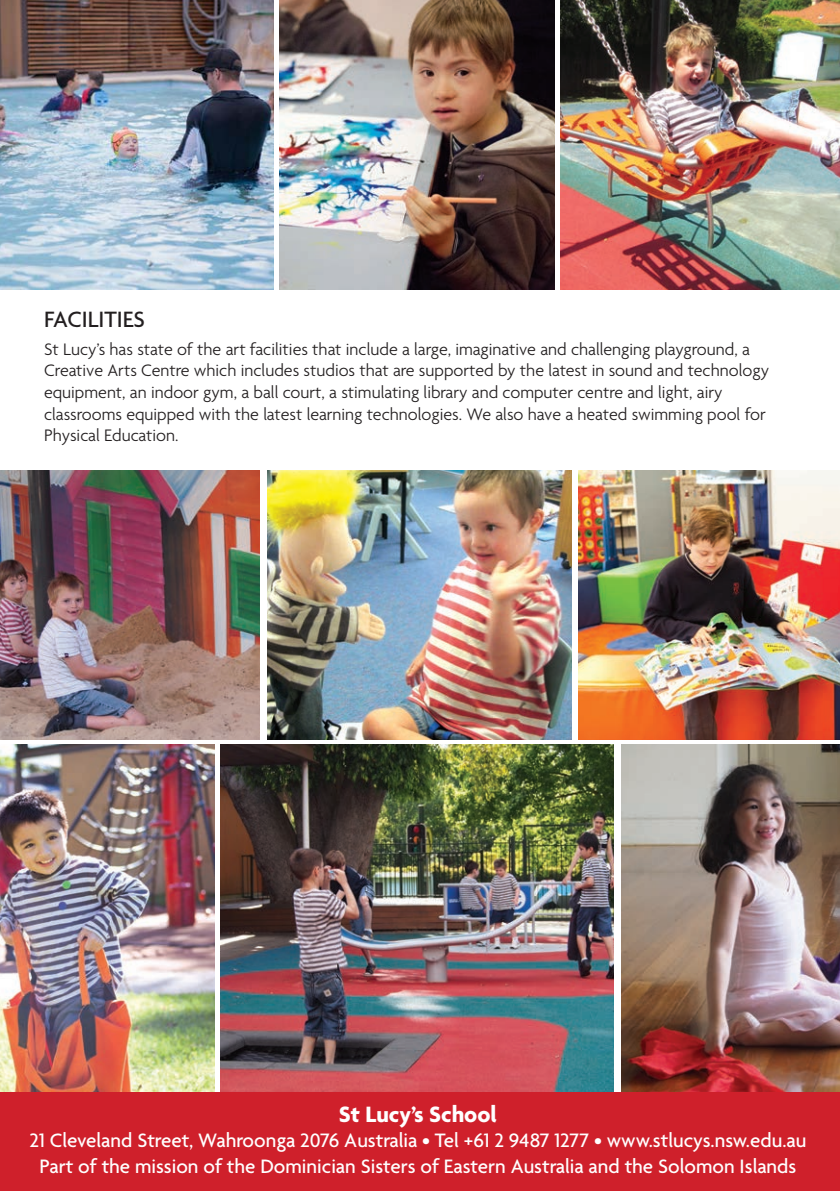
<style>
.page{position:relative;width:840px;height:1191px;background:#fff}
.page>*{position:absolute;margin:0;border:0;box-sizing:border-box;transform-origin:0 0}
.t1{font:700 24px "Agenda";color:#fff}
.t2{font:500 24px "Agenda";color:#231f20}
.t3{font:500 21px "Agenda";color:#fff}
.t4{font:300 18px/21.6px "Agenda";color:#231f20}
</style>
<div class="page">
<img style="left:267px;top:470px;width:303px;height:269px">
<img style="left:621px;top:745px;width:218px;height:347px">
<img style="left:0;top:745px;width:214px;height:347px">
<img style="left:0;top:0;width:274px;height:290px">
<img style="left:279px;top:0;width:275px;height:290px">
<img style="left:560px;top:0;width:279px;height:290px">
<img style="left:221px;top:745px;width:392px;height:347px">
<div style="left:0;top:1092px;width:839px;height:99px;background:#cf202b"></div>
<img style="left:0;top:470px;width:259px;height:269px">
<img style="left:578px;top:470px;width:261px;height:269px">
<p class="t2" style="left:44px;top:305px;width:102px">FACILITIES</p>
<p class="t4" style="left:44px;top:338px;width:726px">St Lucy’s has state of the art facilities that include a large, imaginative and challenging playground, a Creative Arts Centre which includes studios that are supported by the latest in sound and technology equipment, an indoor gym, a ball court, a stimulating library and computer centre and light, airy classrooms equipped with the latest learning technologies. We also have a heated swimming pool for Physical Education.</p>
<p class="t1" style="left:338px;top:1099px;width:160px">St Lucy’s School</p>
<p class="t3" style="left:29px;top:1127px;width:778px">21 Cleveland Street, Wahroonga 2076 Australia • Tel +61 2 9487 1277 • www.stlucys.nsw.edu.au</p>
<p class="t3" style="left:40px;top:1153px;width:758px">Part of the mission of the Dominician Sisters of Eastern Australia and the Solomon Islands</p>
</div>
